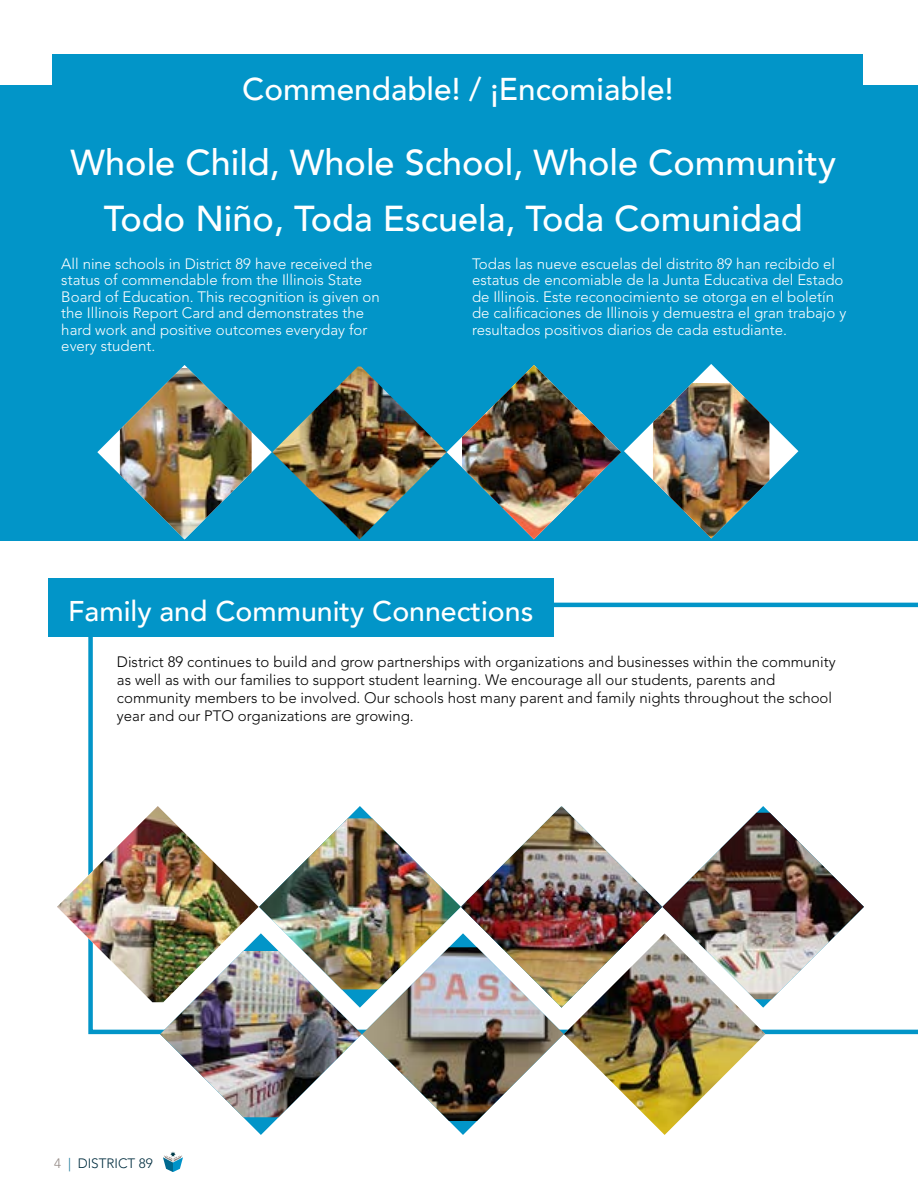
<style>
.page{position:relative;width:918px;height:1188px;background:#fff}
.page>*{position:absolute;margin:0;border:0;box-sizing:border-box;transform-origin:0 0}
.t1{font:500 36px/56.7px "Avenir";color:#fff;text-align:center}
.t2{font:500 31.5px "Avenir";color:#fff}
.t3{font:500 28.5px "Avenir";color:#fff}
.t4{font:300 15px/16.5px "Avenir LT Std";color:#fff}
.t5{font:300 15px/18px "Avenir LT Std";color:#000}
.t6{font:300 13.5px "Avenir LT Std";color:#002d3f}
.s1{color:#938884}
.s2{color:#00698f}
</style>
<div class="page">
<svg style="left:88px;top:603px;width:830px;height:431px"></svg>
<svg style="left:163px;top:1152px;width:20px;height:20px"></svg>
<div style="left:48px;top:578px;width:506px;height:58px;background:#0295c8"></div>
<div style="left:0;top:85px;width:918px;height:456px;background:#0295c8"></div>
<img style="left:57px;top:806px;width:807px;height:329px">
<img style="left:564px;top:933px;width:201px;height:202px">
<div style="left:52px;top:54px;width:811px;height:61px;background:#0295c8"></div>
<img style="left:97px;top:364px;width:701px;height:175px">
<img style="left:653px;top:383px;width:116px;height:155px">
<h2 class="t2" style="left:242px;top:62px;width:433px">Commendable! / ¡Encomiable!</h2>
<h1 class="t1" style="left:71px;top:132px;width:767px">Whole Child, Whole School, Whole Community<br>Todo Niño, Toda Escuela, Toda Comunidad</h1>
<p class="t4" style="left:61px;top:256px;width:320px">All nine schools in District 89 have received the status of commendable from the Illinois State Board of Education. This recognition is given on the Illinois Report Card and demonstrates the hard work and positive outcomes everyday for every student.</p>
<p class="t4" style="left:472px;top:256px;width:376px">Todas las nueve escuelas del distrito 89 han recibido el estatus de encomiable de la Junta Educativa del Estado de Illinois. Este reconocimiento se otorga en el boletín de calificaciones de Illinois y demuestra el gran trabajo y resultados positivos diarios de cada estudiante.</p>
<h3 class="t3" style="left:68px;top:587px;width:467px">Family and Community Connections</h3>
<p class="t5" style="left:117px;top:653px;width:720px">District 89 continues to build and grow partnerships with organizations and businesses within the community as well as with our families to support student learning. We encourage all our students, parents and community members to be involved. Our schools host many parent and family nights throughout the school year and our PTO organizations are growing.</p>
<p class="t6" style="left:54px;top:1156px;width:100px"><span class="s1">4</span> <span class="s2">|</span> DISTRICT 89</p>
</div>
